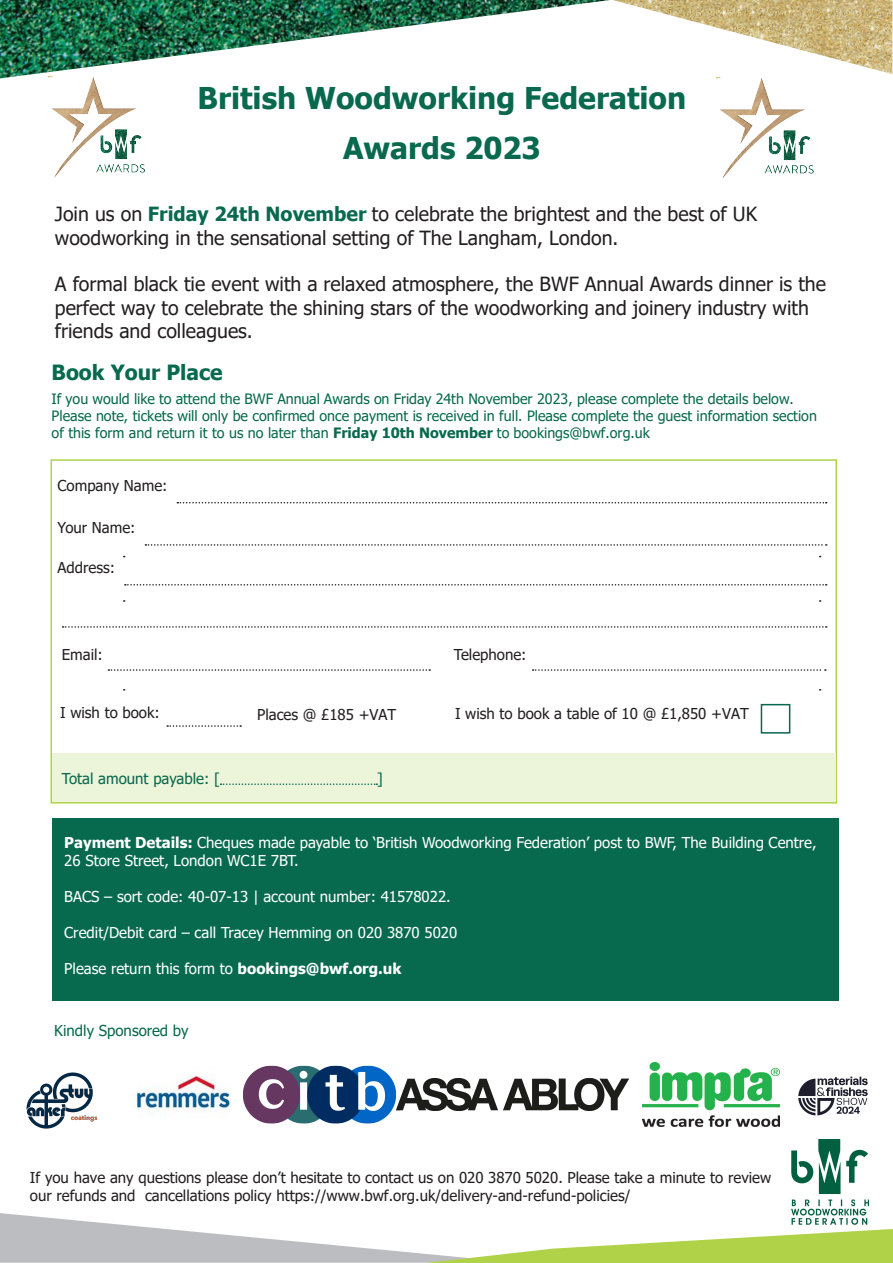
<style>
.page{position:relative;width:893px;height:1263px;background:#fff}
.page>*{position:absolute;margin:0;border:0;box-sizing:border-box;transform-origin:0 0}
.t1{font:700 30px/50.6px "Tahoma";color:#09694e;text-align:center}
.t2{font:700 21px "Tahoma";color:#07694d}
.t3{font:19.5px/23.4px "Tahoma";color:#231f20}
.t4{font:15px/18px "Tahoma";color:#231f20}
.t5{font:15px/18px "Tahoma";color:#fff}
.t6{font:15px "Tahoma";color:#07694d}
.t7{font:14.25px/17.1px "Tahoma";color:#07694d}
.s1{font-weight:700;color:#09694e}
.s2{font-weight:700}
</style>
<div class="page">
<img style="left:717px;top:77px;width:97px;height:102px">
<div style="left:52px;top:819px;width:786px;height:182px;background:#07694d"></div>
<svg style="left:0;top:1213px;width:893px;height:50px"></svg>
<img style="left:792px;top:1140px;width:76px;height:87px">
<img style="left:613px;top:0;width:279px;height:74px">
<img style="left:0;top:0;width:610px;height:78px">
<svg style="left:177px;top:502px;width:650px;height:1px"></svg>
<svg style="left:145px;top:544px;width:682px;height:2px"></svg>
<svg style="left:125px;top:584px;width:702px;height:1px"></svg>
<svg style="left:108px;top:669px;width:322px;height:2px"></svg>
<svg style="left:533px;top:669px;width:293px;height:2px"></svg>
<svg style="left:167px;top:725px;width:74px;height:2px"></svg>
<svg style="left:63px;top:626px;width:764px;height:2px"></svg>
<div style="left:52px;top:753px;width:783px;height:49px;background:#ecf4d9"></div>
<svg style="left:221px;top:783px;width:156px;height:2px"></svg>
<div style="left:761px;top:704px;width:29px;height:30px;border:2px solid #07694d"></div>
<img style="left:48px;top:77px;width:124px;height:101px">
<img style="left:642px;top:1062px;width:137px;height:64px">
<img style="left:26px;top:1072px;width:72px;height:57px">
<img style="left:136px;top:1075px;width:95px;height:41px">
<img style="left:243px;top:1065px;width:155px;height:59px">
<img style="left:396px;top:1078px;width:232px;height:32px">
<img style="left:798px;top:1076px;width:70px;height:40px">
<h1 class="t1" style="left:198px;top:74px;width:490px">British Woodworking Federation<br>Awards 2023</h1>
<p class="t3" style="left:55px;top:203px;width:704px">Join us on <span class="s1">Friday 24th November</span> to celebrate the brightest and the best of UK woodworking in the sensational setting of The Langham, London.</p>
<p class="t3" style="left:55px;top:274px;width:773px">A formal black tie event with a relaxed atmosphere, the BWF Annual Awards dinner is the perfect way to celebrate the shining stars of the woodworking and joinery industry with friends and colleagues.</p>
<p class="t2" style="left:52px;top:357px;width:173px">Book Your Place</p>
<p class="t7" style="left:52px;top:391px;width:767px">If you would like to attend the BWF Annual Awards on Friday 24th November 2023, please complete the details below.<br>Please note, tickets will only be confirmed once payment is received in full. Please complete the guest information section of this form and return it to us no later than <span class="s2">Friday 10th November</span> to bookings@bwf.org.uk</p>
<p class="t4" style="left:58px;top:477px;width:111px">Company Name:</p>
<p class="t4" style="left:58px;top:519px;width:80px">Your Name:</p>
<p class="t4" style="left:58px;top:559px;width:59px">Address:</p>
<p class="t4" style="left:62px;top:646px;width:43px">Email:</p>
<p class="t4" style="left:454px;top:647px;width:74px">Telephone:</p>
<p class="t4" style="left:60px;top:704px;width:101px">I wish to book:</p>
<p class="t4" style="left:257px;top:706px;width:141px">Places @ £185 +VAT</p>
<p class="t4" style="left:455px;top:705px;width:295px">I wish to book a table of 10 @ £1,850 +VAT</p>
<p class="t6" style="left:62px;top:768px;width:159px">Total amount payable: [</p>
<p class="t6" style="left:377px;top:768px;width:7px">]</p>
<p class="t5" style="left:64px;top:834px;width:754px"><span class="s2">Payment Details:</span> Cheques made payable to ‘British Woodworking Federation’ post to BWF, The Building Centre,<br>26 Store Street, London WC1E 7BT.</p>
<p class="t5" style="left:64px;top:888px;width:388px">BACS – sort code: 40-07-13 | account number: 41578022.</p>
<p class="t5" style="left:64px;top:924px;width:394px">Credit/Debit card – call Tracey Hemming on 020 3870 5020</p>
<p class="t5" style="left:64px;top:960px;width:339px">Please return this form to <span class="s2">bookings@bwf.org.uk</span></p>
<p class="t6" style="left:54px;top:1021px;width:136px">Kindly Sponsored by</p>
<p class="t4" style="left:30px;top:1169px;width:743px">If you have any questions please don’t hesitate to contact us on 020 3870 5020. Please take a minute to review our refunds and cancellations policy https://www.bwf.org.uk/delivery-and-refund-policies/</p>
</div>
